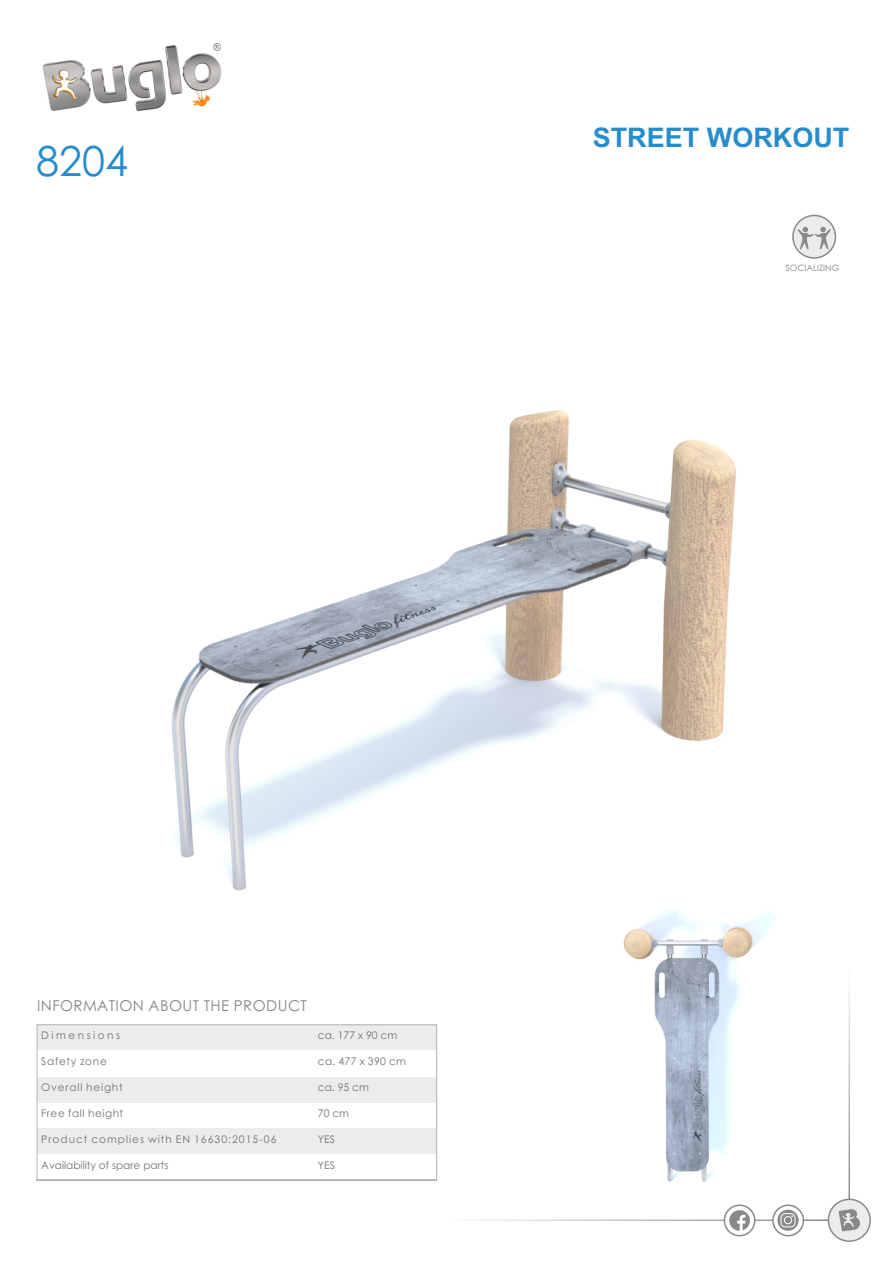
<style>
.page{position:relative;width:893px;height:1263px;background:#fff}
.page>*{position:absolute;margin:0;border:0;box-sizing:border-box;transform-origin:0 0}
.t1{font:41.4px "Century Gothic";color:#278ccc}
.t2{font:700 27px "Arial";color:#278ccc}
.t3{font:15px "Century Gothic";letter-spacing:.03em;color:#898989}
.t4{font:10.5px "Century Gothic";letter-spacing:.065em;color:#727271}
.t5{font:10.5px "Century Gothic";letter-spacing:.095em;color:#727271}
.t6{font:10.5px "Century Gothic";color:#727271}
.t7{font:10.5px "Century Gothic";letter-spacing:.025em;color:#727271}
.t8{font:10.5px "Century Gothic";letter-spacing:.235em;color:#727271}
.t9{font:8.7px "Century Gothic";color:#898989}
</style>
<div class="page">
<hr style="left:443px;top:1219px;width:386px;height:2px;background:#898989">
<img style="left:42px;top:43px;width:180px;height:68px">
<div style="left:828px;top:1198px;width:43px;height:44px;background:#ebecec;border:2px solid #898989;border-radius:50%"></div>
<svg style="left:839px;top:1209px;width:21px;height:22px"></svg>
<svg style="left:724px;top:1204px;width:31px;height:32px"></svg>
<svg style="left:729px;top:1210px;width:21px;height:21px"></svg>
<svg style="left:772px;top:1204px;width:32px;height:32px"></svg>
<hr style="left:848px;top:963px;width:2px;height:236px;background:#898989">
<svg style="left:777px;top:1209px;width:22px;height:22px"></svg>
<svg style="left:780px;top:1213px;width:15px;height:14px"></svg>
<div style="left:37px;top:1025px;width:277px;height:25px;background:#ebecec"></div>
<div style="left:314px;top:1025px;width:123px;height:25px;background:#ebecec"></div>
<div style="left:37px;top:1077px;width:277px;height:25px;background:#ebecec"></div>
<div style="left:314px;top:1077px;width:123px;height:25px;background:#ebecec"></div>
<div style="left:37px;top:1128px;width:277px;height:26px;background:#ebecec"></div>
<div style="left:314px;top:1128px;width:123px;height:26px;background:#ebecec"></div>
<hr style="left:37px;top:1024px;width:1px;height:157px;background:#b2b3b3">
<hr style="left:436px;top:1024px;width:1px;height:157px;background:#b2b3b3">
<hr style="left:37px;top:1179px;width:400px;height:2px;background:#9d9e9e">
<hr style="left:37px;top:1024px;width:400px;height:1px;background:#b2b3b3">
<svg style="left:792px;top:215px;width:44px;height:44px"></svg>
<svg style="left:798px;top:227px;width:33px;height:23px"></svg>
<img style="left:171px;top:410px;width:565px;height:481px">
<img style="left:604px;top:890px;width:172px;height:292px">
<h1 class="t1" style="left:36px;top:145px;width:93px">8204</h1>
<h2 class="t2" style="left:593px;top:127px;width:258px">STREET WORKOUT</h2>
<p class="t9" style="left:785px;top:264px;width:55px">SOCIALIZING</p>
<h3 class="t3" style="left:37px;top:999px;width:271px">INFORMATION ABOUT THE PRODUCT</h3>
<p class="t8" style="left:41px;top:1031px;width:80px">Dimensions</p>
<p class="t4" style="left:318px;top:1031px;width:81px">ca. 177 x 90 cm</p>
<p class="t4" style="left:41px;top:1057px;width:67px">Safety zone</p>
<p class="t7" style="left:318px;top:1057px;width:90px">ca. 477 x 390 cm</p>
<p class="t4" style="left:41px;top:1083px;width:83px">Overall height</p>
<p class="t4" style="left:318px;top:1083px;width:52px">ca. 95 cm</p>
<p class="t4" style="left:41px;top:1109px;width:83px">Free fall height</p>
<p class="t4" style="left:318px;top:1109px;width:33px">70 cm</p>
<p class="t5" style="left:41px;top:1135px;width:237px">Product complies with EN 16630:2015-06</p>
<p class="t4" style="left:318px;top:1135px;width:19px">YES</p>
<p class="t6" style="left:41px;top:1161px;width:129px">Availability of spare parts</p>
<p class="t4" style="left:318px;top:1161px;width:19px">YES</p>
</div>
